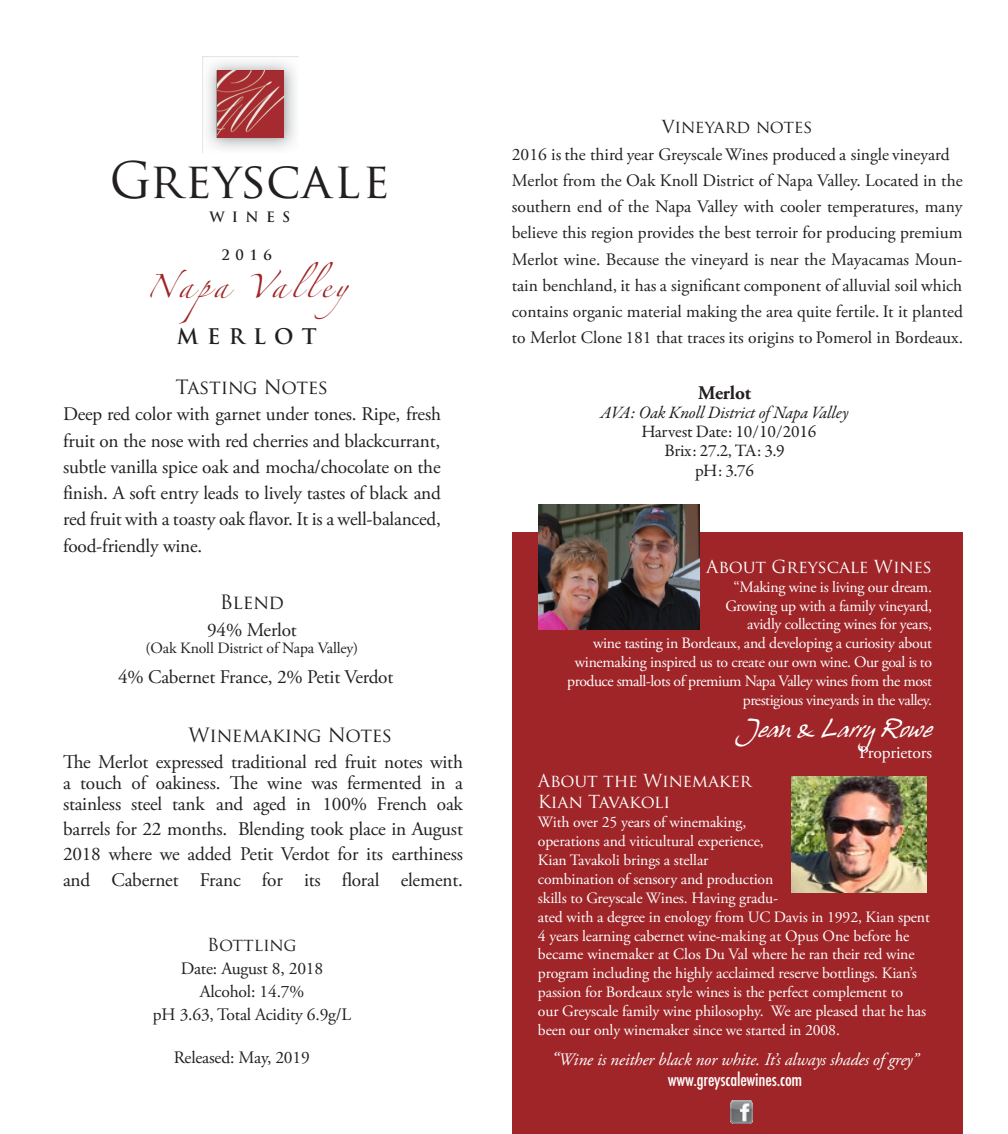
<style>
.page{position:relative;width:1008px;height:1134px;background:#fff}
.page>*{position:absolute;margin:0;border:0;box-sizing:border-box;transform-origin:0 0}
.t1{font:49px "Trajan Pro";letter-spacing:.01em;color:#231f20}
.t2{font:22.75px "Hans Hand";letter-spacing:-.01em;color:#fff}
.t3{font:21px "Zapfino";color:#9f2528}
.t4{font:700 21px "Trajan Pro";letter-spacing:.4em;color:#231f20}
.t5{font:19.25px/26.2px "Adobe Garamond Pro";letter-spacing:-.01em;color:#231f20;text-align:justify}
.t6{font:19.25px "Trajan Pro";letter-spacing:-.01em;color:#231f20}
.t7{font:700 19.25px "Adobe Garamond Pro";letter-spacing:-.01em;color:#231f20}
.t8{font:17.5px/26.2px "Adobe Garamond Pro";color:#231f20;text-align:center}
.t9{font:italic 17.5px "Adobe Garamond Pro";letter-spacing:-.01em;color:#fdfdfd}
.t10{font:17.5px/21px "Trajan Pro";letter-spacing:-.01em;color:#fff}
.t11{font:17.5px/19.2px "Garamond Premr Pro";letter-spacing:-.015em;color:#231f20;text-align:center}
.t12{font:italic 17.5px "Garamond Premr Pro";letter-spacing:-.01em;color:#231f20}
.t13{font:500 condensed 17.5px "Futura";letter-spacing:-.01em;color:#fff}
.t14{font:17.5px "Trajan Pro";letter-spacing:-.01em;color:#231f20}
.t15{font:17.5px "Adobe Garamond Pro";letter-spacing:-.01em;color:#fff}
.t16{font:15.75px/18.9px "Adobe Garamond Pro";letter-spacing:-.01em;color:#fff;text-align:right}
.t17{font:15.75px "Adobe Garamond Pro";letter-spacing:-.01em;color:#231f20}
.t18{font:700 14px "Trajan Pro";letter-spacing:.52em;color:#231f20}
.s1{font-size:19.25px}
</style>
<div class="page">
<img style="left:203px;top:56px;width:96px;height:93px">
<img style="left:217px;top:71px;width:67px;height:67px">
<div style="left:512px;top:533px;width:450px;height:601px;background:#9f2528"></div>
<img style="left:539px;top:505px;width:161px;height:125px">
<img style="left:731px;top:1100px;width:22px;height:23px">
<img style="left:791px;top:776px;width:136px;height:116px">
<h1 class="t1" style="left:110px;top:161px;width:282px">Greyscale</h1>
<p class="t18" style="left:209px;top:212px;width:82px">WINES</p>
<p class="t18" style="left:222px;top:249px;width:52px">2016</p>
<h3 class="t3" style="left:146px;top:277px;width:225px">Na pa Va lle y</h3>
<h3 class="t4" style="left:177px;top:328px;width:141px">MERLOT</h3>
<p class="t6" style="left:176px;top:380px;width:154px">Tasting Notes</p>
<p class="t5" style="left:63px;top:403px;width:380px">Deep red color with garnet under tones. Ripe, fresh fruit on the nose with red cherries and blackcurrant, subtle vanilla spice oak and mocha/chocolate on the finish. A soft entry leads to lively tastes of black and red fruit with a toasty oak flavor. It is a well-balanced, food-friendly wine.</p>
<p class="t6" style="left:220px;top:595px;width:66px">Blend</p>
<p class="t5" style="left:207px;top:618px;width:91px">94% Merlot</p>
<p class="t17" style="left:146px;top:642px;width:214px">(Oak Knoll District of Napa Valley)</p>
<p class="t5" style="left:118px;top:665px;width:277px">4% Cabernet France, 2% Petit Verdot</p>
<p class="t6" style="left:189px;top:728px;width:205px">Winemaking Notes</p>
<p class="t5" style="left:63px;top:753px;width:401px;line-height:21px">The Merlot expressed traditional red fruit notes with a touch of oakiness. The wine was fermented in a stainless steel tank and aged in 100% French oak</p>
<p class="t5" style="left:63px;top:818px;width:401px;line-height:25.4px">barrels for 22 months. Blending took place in August 2018 where we added Petit Verdot for its earthiness and Cabernet Franc for its floral element.</p>
<p class="t14" style="left:207px;top:937px;width:91px">Bottling</p>
<p class="t8" style="left:153px;top:958px;width:200px;line-height:23.1px">Date: August 8, 2018<br>Alcohol: 14.7%<br>pH 3.63, Total Acidity 6.9g/L</p>
<p class="t8" style="left:174px;top:1045px;width:138px">Released: May, 2019</p>
<p class="t14" style="left:662px;top:120px;width:152px">Vineyard notes</p>
<p class="t8" style="left:512px;top:143px;width:453px;text-align:left">2016 is the third year Greyscale Wines produced a single vineyard Merlot from the Oak Knoll District of Napa Valley. Located in the southern end of the Napa Valley with cooler temperatures, many believe this region provides the best terroir for producing premium Merlot wine. Because the vineyard is near the Mayacamas Moun&shy;tain benchland, it has a significant component of alluvial soil which contains organic material making the area quite fertile. It it planted to Merlot Clone 181 that traces its origins to Pomerol in Bordeaux.</p>
<p class="t7" style="left:698px;top:385px;width:54px">Merlot</p>
<p class="t12" style="left:600px;top:405px;width:250px">AVA: Oak Knoll District of Napa Valley</p>
<p class="t11" style="left:641px;top:423px;width:176px">Harvest Date: 10/10/2016<br>Brix: 27.2, TA: 3.9<br>pH: 3.76</p>
<p class="t10" style="left:706px;top:558px;width:227px">About Greyscale Wines</p>
<p class="t16" style="left:567px;top:579px;width:366px">“Making wine is living our dream.<br>Growing up with a family vineyard,<br>avidly collecting wines for years,<br>wine tasting in Bordeaux, and developing a curiosity about winemaking inspired us to create our own wine. Our goal is to produce small-lots of premium Napa Valley wines from the most prestigious vineyards in the valley.</p>
<h2 class="t2" style="left:735px;top:715px;width:198px">Jean &amp; Larry Rowe</h2>
<p class="t15" style="left:859px;top:745px;width:74px">Proprietors</p>
<p class="t10" style="left:538px;top:772px;width:215px">About the Winemaker<br>Kian Tavakoli</p>
<p class="t16" style="left:538px;top:814px;width:393px;text-align:left">With over 25 years of winemaking,<br>operations and viticultural experience,<br>Kian Tavakoli brings a stellar<br>combination of sensory and production<br>skills to Greyscale Wines. Having gradu-<br>ated with a degree in enology from UC Davis in 1992, Kian spent 4 years learning cabernet wine-making at Opus One before he became winemaker at Clos Du Val where he ran their red wine program including the highly acclaimed reserve bottlings. Kian’s passion for Bordeaux style wines is the perfect complement to<br>our Greyscale family wine philosophy. We are pleased that he has been our only winemaker since we started in 2008.</p>
<p class="t9" style="left:552px;top:1052px;width:368px"><span class="s1">“</span>Wine is neither black nor white. It’s always shades of grey”</p>
<p class="t13" style="left:668px;top:1072px;width:136px">www.greyscalewines.com</p>
</div>
